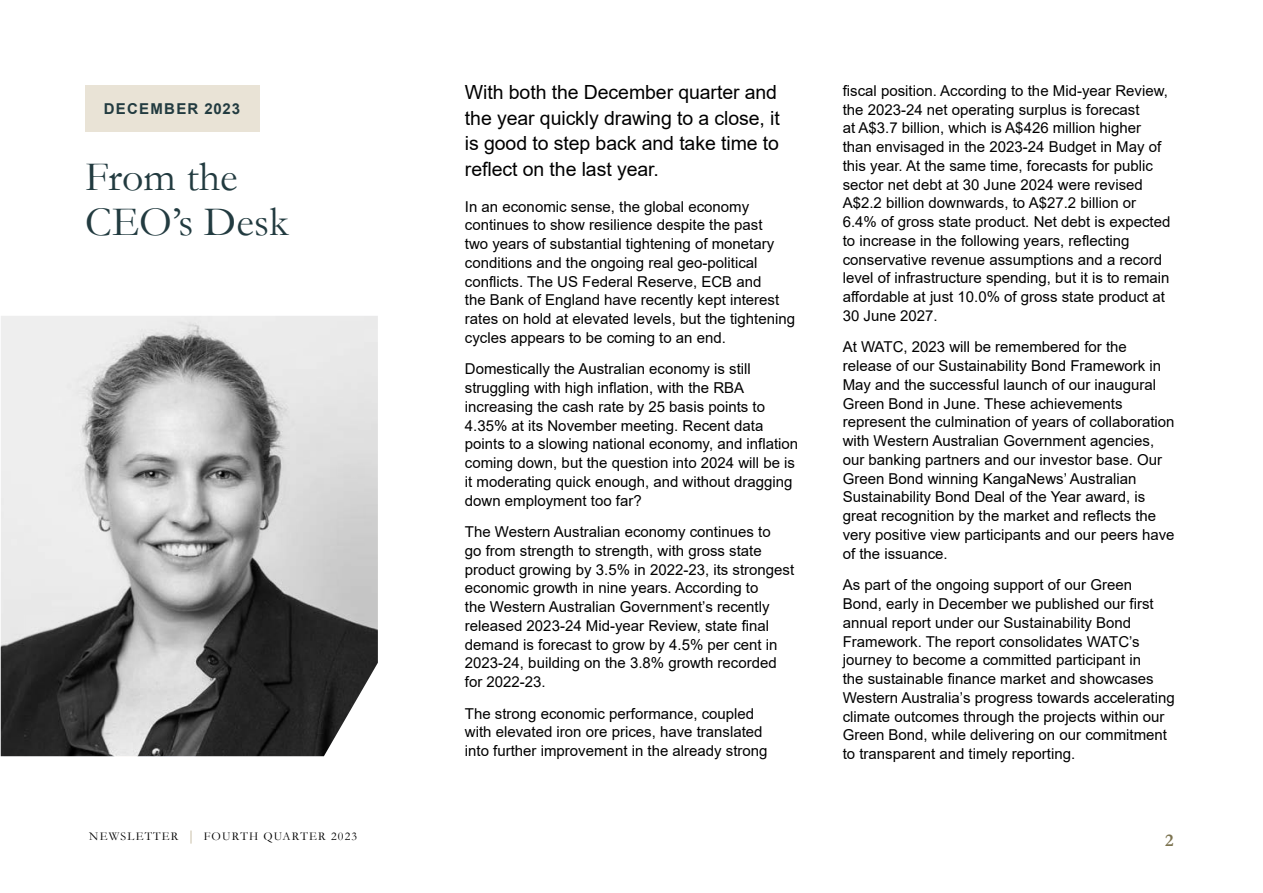
<style>
.page{position:relative;width:1263px;height:893px;background:#fff}
.page>*{position:absolute;margin:0;border:0;box-sizing:border-box;transform-origin:0 0}
.t1{font:42px/45px "Garamond";color:#223b40}
.t2{font:19.5px/25.5px "Arial";letter-spacing:-.005em;color:#000}
.t3{font:700 18px "Garamond";color:#7c7350}
.t4{font:15px/18.8px "Arial";color:#000}
.t5{font:700 15px "Arial";letter-spacing:.085em;color:#223b40}
.t6{font:12px "Garamond";letter-spacing:.1em;color:#000}
.s1{font-size:14.4px;color:#a39169}
</style>
<div class="page">
<div style="left:85px;top:85px;width:174px;height:46px;background:#e9e3d6"></div>
<img style="left:1px;top:316px;width:377px;height:440px">
<p class="t5" style="left:104px;top:98px;width:138px">DECEMBER 2023</p>
<h1 class="t1" style="left:85px;top:153px;width:205px">From the<br>CEO’s Desk</h1>
<p class="t6" style="left:89px;top:828px;width:269px">NEWSLETTER <span class="s1">|</span> FOURTH QUARTER 2023</p>
<h2 class="t2" style="left:465px;top:80px;width:316px">With both the December quarter and the year quickly drawing to a close, it is good to step back and take time to reflect on the last year.</h2>
<p class="t4" style="left:465px;top:197px;width:332px">In an economic sense, the global economy continues to show resilience despite the past<br>two years of substantial tightening of monetary conditions and the ongoing real geo-political conflicts. The US Federal Reserve, ECB and<br>the Bank of England have recently kept interest rates on hold at elevated levels, but the tightening cycles appears to be coming to an end.</p>
<p class="t4" style="left:465px;top:360px;width:335px">Domestically the Australian economy is still struggling with high inflation, with the RBA increasing the cash rate by 25 basis points to 4.35% at its November meeting. Recent data points to a slowing national economy, and inflation coming down, but the question into 2024 will be is it moderating quick enough, and without dragging down employment too far?</p>
<p class="t4" style="left:465px;top:522px;width:331px">The Western Australian economy continues to<br>go from strength to strength, with gross state product growing by 3.5% in 2022-23, its strongest economic growth in nine years. According to<br>the Western Australian Government’s recently released 2023-24 Mid-year Review, state final demand is forecast to grow by 4.5% per cent in 2023-24, building on the 3.8% growth recorded for 2022-23.</p>
<p class="t4" style="left:465px;top:704px;width:304px">The strong economic performance, coupled with elevated iron ore prices, have translated into further improvement in the already strong</p>
<p class="t4" style="left:843px;top:81px;width:329px">fiscal position. According to the Mid-year Review, the 2023-24 net operating surplus is forecast<br>at A$3.7 billion, which is A$426 million higher than envisaged in the 2023-24 Budget in May of this year. At the same time, forecasts for public sector net debt at 30 June 2024 were revised A$2.2 billion downwards, to A$27.2 billion or 6.4% of gross state product. Net debt is expected to increase in the following years, reflecting conservative revenue assumptions and a record level of infrastructure spending, but it is to remain affordable at just 10.0% of gross state product at 30 June 2027.</p>
<p class="t4" style="left:843px;top:338px;width:333px">At WATC, 2023 will be remembered for the release of our Sustainability Bond Framework in May and the successful launch of our inaugural Green Bond in June. These achievements represent the culmination of years of collaboration with Western Australian Government agencies, our banking partners and our investor base. Our Green Bond winning KangaNews’ Australian Sustainability Bond Deal of the Year award, is great recognition by the market and reflects the very positive view participants and our peers have of the issuance.</p>
<p class="t4" style="left:843px;top:575px;width:334px">As part of the ongoing support of our Green Bond, early in December we published our first annual report under our Sustainability Bond Framework. The report consolidates WATC’s journey to become a committed participant in<br>the sustainable finance market and showcases Western Australia’s progress towards accelerating climate outcomes through the projects within our Green Bond, while delivering on our commitment to transparent and timely reporting.</p>
<p class="t3" style="left:1165px;top:828px;width:10px">2</p>
</div>
